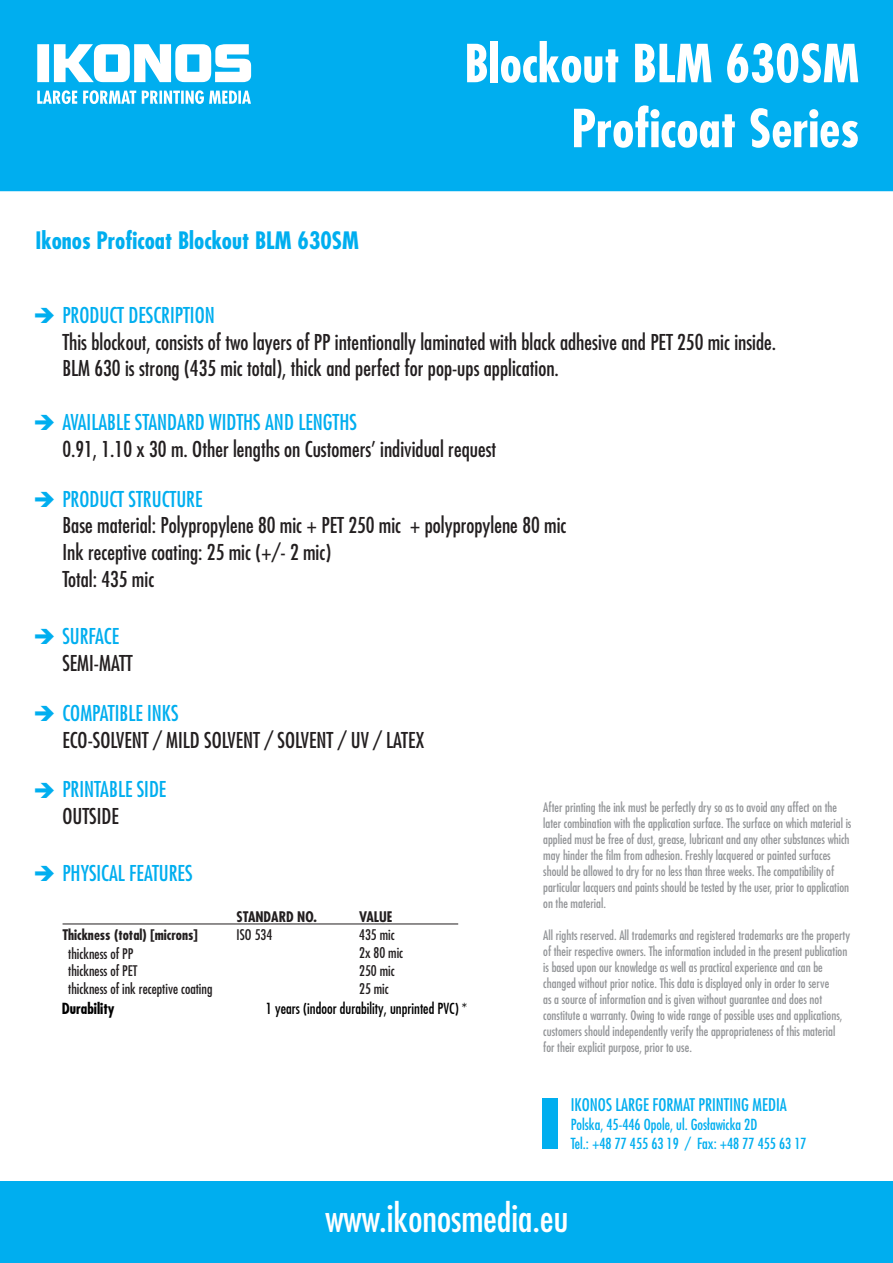
<style>
.page{position:relative;width:893px;height:1263px;background:#fff}
.page>*{position:absolute;margin:0;border:0;box-sizing:border-box;transform-origin:0 0}
.t1{font:700 51px/64.9px "Fujiyama";color:#fff;text-align:right}
.t2{font:37.5px "Fujiyama";color:#fff}
.t3{font:700 23.4px "Fujiyama";color:#00aeef}
.t4{font:21.3px/26.7px "Fujiyama";color:#231f20}
.t5{font:21.3px "Fujiyama";color:#00aeef}
.t6{font:16.95px "Fujiyama";color:#00aeef}
.t7{font:15px "Fujiyama";color:#000}
.t8{font:700 15px "Fujiyama";color:#000}
.t9{font:14.85px/18.6px "Fujiyama";color:#00aeef}
.t10{font:14.25px/18px "Fujiyama";color:#231f20}
.t11{font:700 14.25px "Fujiyama";color:#231f20}
.t12{font:12.75px/16px "Fujiyama";color:#939598}
</style>
<div class="page">
<div style="left:0;top:1181px;width:893px;height:82px;background:#00aeef"></div>
<div style="left:0;top:0;width:893px;height:191px;background:#00aeef"></div>
<svg style="left:37px;top:44px;width:214px;height:38px"></svg>
<svg style="left:37px;top:90px;width:214px;height:14px"></svg>
<div style="left:542px;top:1098px;width:16px;height:51px;background:#00aeef"></div>
<hr style="left:63px;top:924px;width:395px;height:1px;background:#231f20">
<h3 class="t3" style="left:36px;top:229px;width:325px">Ikonos Proficoat Blockout BLM 630SM</h3>
<h1 class="t1" style="left:464px;top:32px;width:397px">Blockout BLM 630SM<br>Proficoat Series</h1>
<h3 class="t5" style="left:62px;top:305px;width:154px">PRODUCT DESCRIPTION</h3>
<h3 class="t4" style="left:62px;top:329px;width:715px">This blockout, consists of two layers of PP intentionally laminated with black adhesive and PET 250 mic inside.<br>BLM 630 is strong (435 mic total), thick and perfect for pop-ups application.</h3>
<h3 class="t5" style="left:62px;top:412px;width:296px">AVAILABLE STANDARD WIDTHS AND LENGTHS</h3>
<h3 class="t4" style="left:62px;top:437px;width:435px">0.91, 1.10 x 30 m. Other lengths on Customers’ individual request</h3>
<h3 class="t5" style="left:62px;top:489px;width:142px">PRODUCT STRUCTURE</h3>
<h3 class="t4" style="left:62px;top:513px;width:506px">Base material: Polypropylene 80 mic + PET 250 mic + polypropylene 80 mic<br>Ink receptive coating: 25 mic (+/- 2 mic)<br>Total: 435 mic</h3>
<h3 class="t5" style="left:62px;top:626px;width:58px">SURFACE</h3>
<h3 class="t4" style="left:62px;top:651px;width:72px">SEMI-MATT</h3>
<h3 class="t5" style="left:62px;top:703px;width:118px">COMPATIBLE INKS</h3>
<h3 class="t4" style="left:62px;top:727px;width:364px">ECO-SOLVENT / MILD SOLVENT / SOLVENT / UV / LATEX</h3>
<h3 class="t5" style="left:62px;top:779px;width:106px">PRINTABLE SIDE</h3>
<h3 class="t4" style="left:62px;top:804px;width:58px">OUTSIDE</h3>
<p class="t12" style="left:543px;top:800px;width:310px">After printing the ink must be perfectly dry so as to avoid any affect on the later combination with the application surface. The surface on which material is applied must be free of dust, grease, lubricant and any other substances which may hinder the film from adhesion. Freshly lacquered or painted surfaces should be allowed to dry for no less than three weeks. The compatibility of particular lacquers and paints should be tested by the user, prior to application on the material.</p>
<p class="t12" style="left:543px;top:928px;width:308px">All rights reserved. All trademarks and registered trademarks are the property of their respective owners. The information included in the present publication is based upon our knowledge as well as practical experience and can be changed without prior notice. This data is displayed only in order to serve<br>as a source of information and is given without guarantee and does not constitute a warranty. Owing to wide range of possible uses and applications, customers should independently verify the appropriateness of this material<br>for their explicit purpose, prior to use.</p>
<h3 class="t5" style="left:62px;top:863px;width:132px">PHYSICAL FEATURES</h3>
<p class="t11" style="left:237px;top:910px;width:82px">STANDARD NO.</p>
<p class="t11" style="left:359px;top:910px;width:35px">VALUE</p>
<p class="t11" style="left:62px;top:929px;width:137px">Thickness (total) [microns]</p>
<p class="t10" style="left:68px;top:945px;width:67px">thickness of PP</p>
<p class="t10" style="left:68px;top:981px;width:146px">thickness of ink receptive coating</p>
<p class="t10" style="left:237px;top:927px;width:37px">ISO 534</p>
<p class="t10" style="left:359px;top:927px;width:46px">435 mic<br>2x 80 mic<br>250 mic<br>25 mic</p>
<p class="t10" style="left:68px;top:963px;width:71px">thickness of PET</p>
<p class="t8" style="left:62px;top:999px;width:54px">Durability</p>
<p class="t7" style="left:266px;top:999px;width:203px">1 years (indoor durability, unprinted PVC) *</p>
<h3 class="t6" style="left:571px;top:1097px;width:218px">IKONOS LARGE FORMAT PRINTING MEDIA</h3>
<p class="t9" style="left:571px;top:1116px;width:237px">Polska, 45-446 Opole, ul. Gos³awicka 2D<br>Tel.: +48 77 455 63 19 / Fax: +48 77 455 63 17</p>
<h2 class="t2" style="left:325px;top:1200px;width:244px">www.ikonosmedia.eu</h2>
</div>
